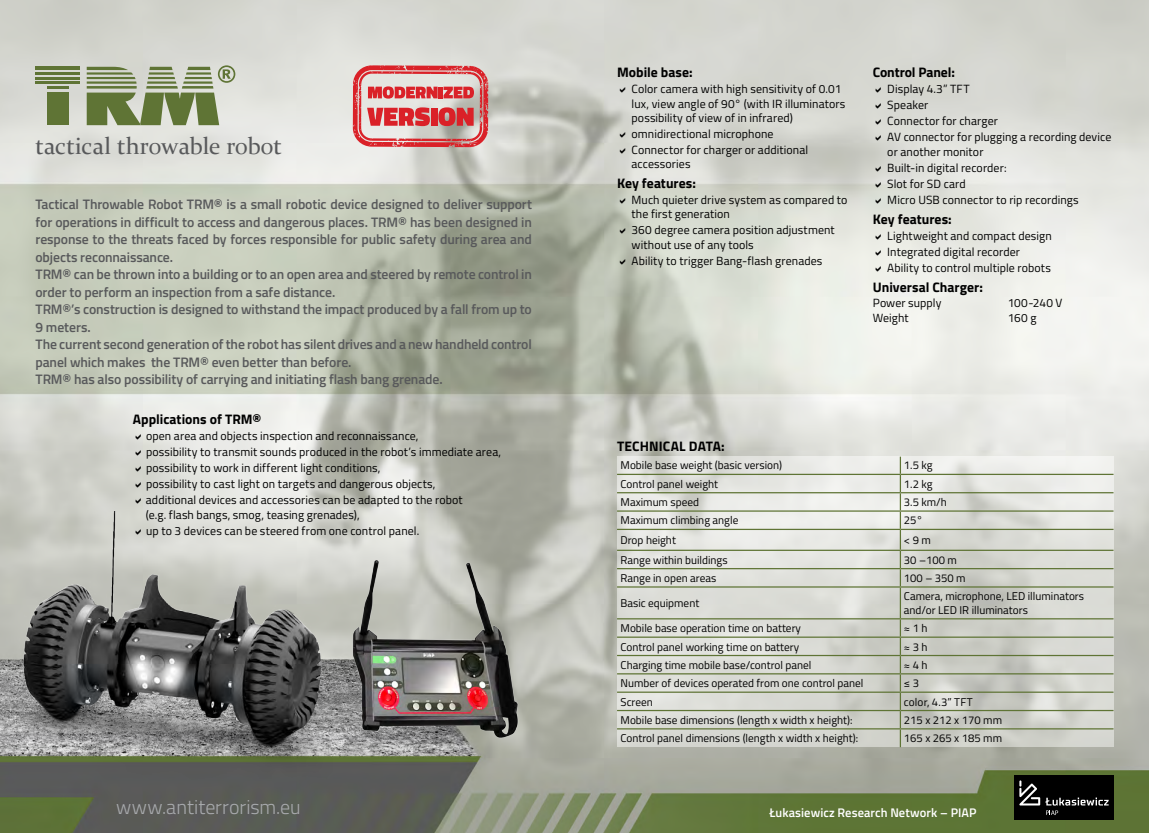
<style>
.page{position:relative;width:1149px;height:833px;background:#fff}
.page>*{position:absolute;margin:0;border:0;box-sizing:border-box;transform-origin:0 0}
.t1{font:23.75px "Constantia";letter-spacing:-.005em;color:#58595b}
.t2{font:300 20px "Titillium Web";color:#a7a9ac}
.t3{font:600 13.75px/17.5px "Titillium Web";letter-spacing:-.01em;color:#58595b}
.t4{font:700 13.75px "Titillium Web";color:#000}
.t5{font:600 12.5px "Titillium Web";letter-spacing:.01em;color:#fff}
.t6{font:11.88px/16px "Titillium Web";letter-spacing:.01em;color:#000}
.t7{font:11.25px/13.5px "Titillium Web";color:#000}
</style>
<div class="page">
<img style="left:0;top:0;width:1148px;height:833px">
<div style="left:1013px;top:775px;width:100px;height:45px;background:#000"></div>
<svg style="left:1045px;top:797px;width:63px;height:18px"></svg>
<svg style="left:1019px;top:780px;width:20px;height:25px"></svg>
<img style="left:0;top:511px;width:332px;height:289px">
<img style="left:345px;top:553px;width:176px;height:191px">
<svg style="left:353px;top:65px;width:135px;height:82px;background:#da8787"></svg>
<svg style="left:87px;top:65px;width:148px;height:60px;background:#99a580"></svg>
<hr style="left:35px;top:67px;width:45px;height:3px;background:#5f7435">
<hr style="left:47px;top:86px;width:21px;height:3px;background:#5f7435">
<hr style="left:35px;top:77px;width:45px;height:2px;background:#5f7435">
<hr style="left:35px;top:81px;width:45px;height:3px;background:#5f7435">
<hr style="left:35px;top:72px;width:45px;height:3px;background:#5f7435">
<div style="left:47px;top:93px;width:21px;height:32px;background:#5f7435"></div>
<svg style="left:617px;top:457px;width:496px;height:290px;background:#d8dad3"></svg>
<hr style="left:617px;top:474px;width:283px;height:1px;background:#5f7435">
<hr style="left:900px;top:474px;width:213px;height:1px;background:#5f7435">
<hr style="left:617px;top:492px;width:283px;height:1px;background:#5f7435">
<hr style="left:900px;top:492px;width:213px;height:1px;background:#5f7435">
<hr style="left:617px;top:510px;width:283px;height:2px;background:#5f7435">
<hr style="left:900px;top:510px;width:213px;height:2px;background:#5f7435">
<hr style="left:617px;top:529px;width:283px;height:1px;background:#5f7435">
<hr style="left:900px;top:529px;width:213px;height:1px;background:#5f7435">
<hr style="left:617px;top:549px;width:283px;height:2px;background:#5f7435">
<hr style="left:900px;top:549px;width:213px;height:2px;background:#5f7435">
<hr style="left:617px;top:568px;width:283px;height:1px;background:#5f7435">
<hr style="left:900px;top:568px;width:213px;height:1px;background:#5f7435">
<svg style="left:899px;top:457px;width:1px;height:129px"></svg>
<hr style="left:617px;top:586px;width:283px;height:1px;background:#5f7435">
<hr style="left:900px;top:586px;width:213px;height:1px;background:#5f7435">
<hr style="left:899px;top:587px;width:1px;height:31px;background:#5f7435">
<hr style="left:617px;top:618px;width:283px;height:1px;background:#5f7435">
<hr style="left:900px;top:618px;width:213px;height:1px;background:#5f7435">
<hr style="left:617px;top:636px;width:283px;height:2px;background:#5f7435">
<hr style="left:900px;top:636px;width:213px;height:2px;background:#5f7435">
<hr style="left:617px;top:655px;width:283px;height:1px;background:#5f7435">
<hr style="left:900px;top:655px;width:213px;height:1px;background:#5f7435">
<hr style="left:617px;top:673px;width:283px;height:1px;background:#5f7435">
<hr style="left:900px;top:673px;width:213px;height:1px;background:#5f7435">
<hr style="left:617px;top:691px;width:283px;height:2px;background:#5f7435">
<hr style="left:900px;top:691px;width:213px;height:2px;background:#5f7435">
<hr style="left:617px;top:710px;width:283px;height:1px;background:#5f7435">
<hr style="left:900px;top:710px;width:213px;height:1px;background:#5f7435">
<hr style="left:617px;top:728px;width:283px;height:1px;background:#5f7435">
<hr style="left:900px;top:728px;width:213px;height:1px;background:#5f7435">
<svg style="left:899px;top:619px;width:1px;height:128px"></svg>
<svg style="left:136px;top:434px;width:5px;height:6px"></svg>
<svg style="left:136px;top:450px;width:5px;height:6px"></svg>
<svg style="left:136px;top:466px;width:5px;height:6px"></svg>
<svg style="left:136px;top:482px;width:5px;height:6px"></svg>
<svg style="left:136px;top:498px;width:16px;height:7px"></svg>
<svg style="left:136px;top:528px;width:5px;height:6px"></svg>
<svg style="left:620px;top:87px;width:5px;height:6px"></svg>
<svg style="left:620px;top:132px;width:5px;height:5px"></svg>
<svg style="left:620px;top:148px;width:5px;height:5px"></svg>
<svg style="left:620px;top:198px;width:5px;height:6px"></svg>
<svg style="left:620px;top:228px;width:5px;height:6px"></svg>
<svg style="left:620px;top:259px;width:5px;height:5px"></svg>
<svg style="left:875px;top:87px;width:5px;height:6px"></svg>
<svg style="left:875px;top:103px;width:5px;height:6px"></svg>
<svg style="left:875px;top:119px;width:5px;height:6px"></svg>
<svg style="left:875px;top:135px;width:5px;height:6px"></svg>
<svg style="left:875px;top:166px;width:5px;height:5px"></svg>
<svg style="left:875px;top:182px;width:5px;height:5px"></svg>
<svg style="left:875px;top:198px;width:5px;height:5px"></svg>
<svg style="left:875px;top:234px;width:5px;height:5px"></svg>
<svg style="left:875px;top:250px;width:5px;height:5px"></svg>
<svg style="left:875px;top:266px;width:5px;height:5px"></svg>
<h1 class="t1" style="left:35px;top:129px;width:248px">tactical throwable robot</h1>
<p class="t3" style="left:35px;top:195px;width:498px">Tactical Throwable Robot TRM® is a small robotic device designed to deliver support for operations in difficult to access and dangerous places. TRM® has been designed in response to the threats faced by forces responsible for public safety during area and objects reconnaissance.<br>TRM® can be thrown into a building or to an open area and steered by remote control in order to perform an inspection from a safe distance.<br>TRM®’s construction is designed to withstand the impact produced by a fall from up to 9 meters.<br>The current second generation of the robot has silent drives and a new handheld control panel which makes the TRM® even better than before.<br>TRM® has also possibility of carrying and initiating flash bang grenade.</p>
<p class="t4" style="left:133px;top:409px;width:130px">Applications of TRM®</p>
<p class="t6" style="left:146px;top:427px;width:357px">open area and objects inspection and reconnaissance,<br>possibility to transmit sounds produced in the robot’s immediate area, possibility to work in different light conditions,<br>possibility to cast light on targets and dangerous objects,<br>additional devices and accessories can be adapted to the robot</p>
<p class="t6" style="left:146px;top:506px;width:275px">(e.g. flash bangs, smog, teasing grenades),<br>up to 3 devices can be steered from one control panel.</p>
<p class="t4" style="left:617px;top:62px;width:77px">Mobile base:</p>
<p class="t6" style="left:631px;top:81px;width:215px;line-height:14.2px">Color camera with high sensitivity of 0.01 lux, view angle of 90° (with IR illuminators possibility of view of in infrared)</p>
<p class="t6" style="left:631px;top:125px;width:178px">omnidirectional microphone<br>Connector for charger or additional</p>
<p class="t6" style="left:631px;top:155px;width:60px">accessories</p>
<p class="t4" style="left:617px;top:173px;width:80px">Key features:</p>
<p class="t6" style="left:631px;top:192px;width:217px;line-height:14.2px">Much quieter drive system as compared to the first generation</p>
<p class="t6" style="left:631px;top:223px;width:205px;line-height:14.2px">360 degree camera position adjustment without use of any tools</p>
<p class="t6" style="left:631px;top:252px;width:192px">Ability to trigger Bang-flash grenades</p>
<p class="t4" style="left:872px;top:62px;width:83px">Control Panel:</p>
<p class="t6" style="left:887px;top:81px;width:225px">Display 4.3” TFT<br>Speaker<br>Connector for charger<br>AV connector for plugging a recording device</p>
<p class="t6" style="left:887px;top:143px;width:193px">or another monitor<br>Built-in digital recorder:<br>Slot for SD card<br>Micro USB connector to rip recordings</p>
<p class="t4" style="left:872px;top:208px;width:80px">Key features:</p>
<p class="t6" style="left:887px;top:227px;width:166px">Lightweight and compact design<br>Integrated digital recorder<br>Ability to control multiple robots</p>
<p class="t4" style="left:872px;top:276px;width:112px">Universal Charger:</p>
<p class="t6" style="left:872px;top:294px;width:70px">Power supply</p>
<p class="t6" style="left:1007px;top:294px;width:56px">100-240 V</p>
<p class="t6" style="left:872px;top:309px;width:37px">Weight</p>
<p class="t6" style="left:1007px;top:309px;width:30px">160 g</p>
<p class="t4" style="left:617px;top:435px;width:109px">TECHNICAL DATA:</p>
<p class="t7" style="left:620px;top:458px;width:163px">Mobile base weight (basic version)</p>
<p class="t7" style="left:903px;top:458px;width:30px">1.5 kg</p>
<p class="t7" style="left:620px;top:476px;width:99px">Control panel weight</p>
<p class="t7" style="left:903px;top:476px;width:30px">1.2 kg</p>
<p class="t7" style="left:620px;top:495px;width:80px">Maximum speed</p>
<p class="t7" style="left:903px;top:495px;width:44px">3.5 km/h</p>
<p class="t7" style="left:620px;top:513px;width:119px">Maximum climbing angle</p>
<p class="t7" style="left:903px;top:513px;width:20px">25°</p>
<p class="t7" style="left:620px;top:533px;width:57px">Drop height</p>
<p class="t7" style="left:903px;top:533px;width:28px">&lt; 9 m</p>
<p class="t7" style="left:620px;top:552px;width:108px">Range within buildings</p>
<p class="t7" style="left:903px;top:552px;width:54px">30 –100 m</p>
<p class="t7" style="left:620px;top:571px;width:97px">Range in open areas</p>
<p class="t7" style="left:903px;top:571px;width:63px">100 – 350 m</p>
<p class="t7" style="left:620px;top:596px;width:80px">Basic equipment</p>
<p class="t7" style="left:903px;top:589px;width:181px">Camera, microphone, LED illuminators and/or LED IR illuminators</p>
<p class="t7" style="left:620px;top:621px;width:182px">Mobile base operation time on battery</p>
<p class="t7" style="left:903px;top:621px;width:25px">≈ 1 h</p>
<p class="t7" style="left:620px;top:639px;width:180px">Control panel working time on battery</p>
<p class="t7" style="left:903px;top:639px;width:25px">≈ 3 h</p>
<p class="t7" style="left:620px;top:657px;width:192px">Charging time mobile base/control panel</p>
<p class="t7" style="left:903px;top:657px;width:25px">≈ 4 h</p>
<p class="t7" style="left:620px;top:676px;width:244px">Number of devices operated from one control panel</p>
<p class="t7" style="left:903px;top:676px;width:17px">≤ 3</p>
<p class="t7" style="left:620px;top:694px;width:34px">Screen</p>
<p class="t7" style="left:903px;top:694px;width:70px">color, 4.3” TFT</p>
<p class="t7" style="left:620px;top:712px;width:233px">Mobile base dimensions (length x width x height):</p>
<p class="t7" style="left:903px;top:712px;width:100px">215 x 212 x 170 mm</p>
<p class="t7" style="left:620px;top:731px;width:239px">Control panel dimensions (length x width x height):</p>
<p class="t7" style="left:903px;top:731px;width:100px">165 x 265 x 185 mm</p>
<h2 class="t2" style="left:116px;top:792px;width:186px">www.antiterrorism.eu</h2>
<p class="t5" style="left:769px;top:803px;width:209px">Łukasiewicz Research Network – PIAP</p>
</div>
